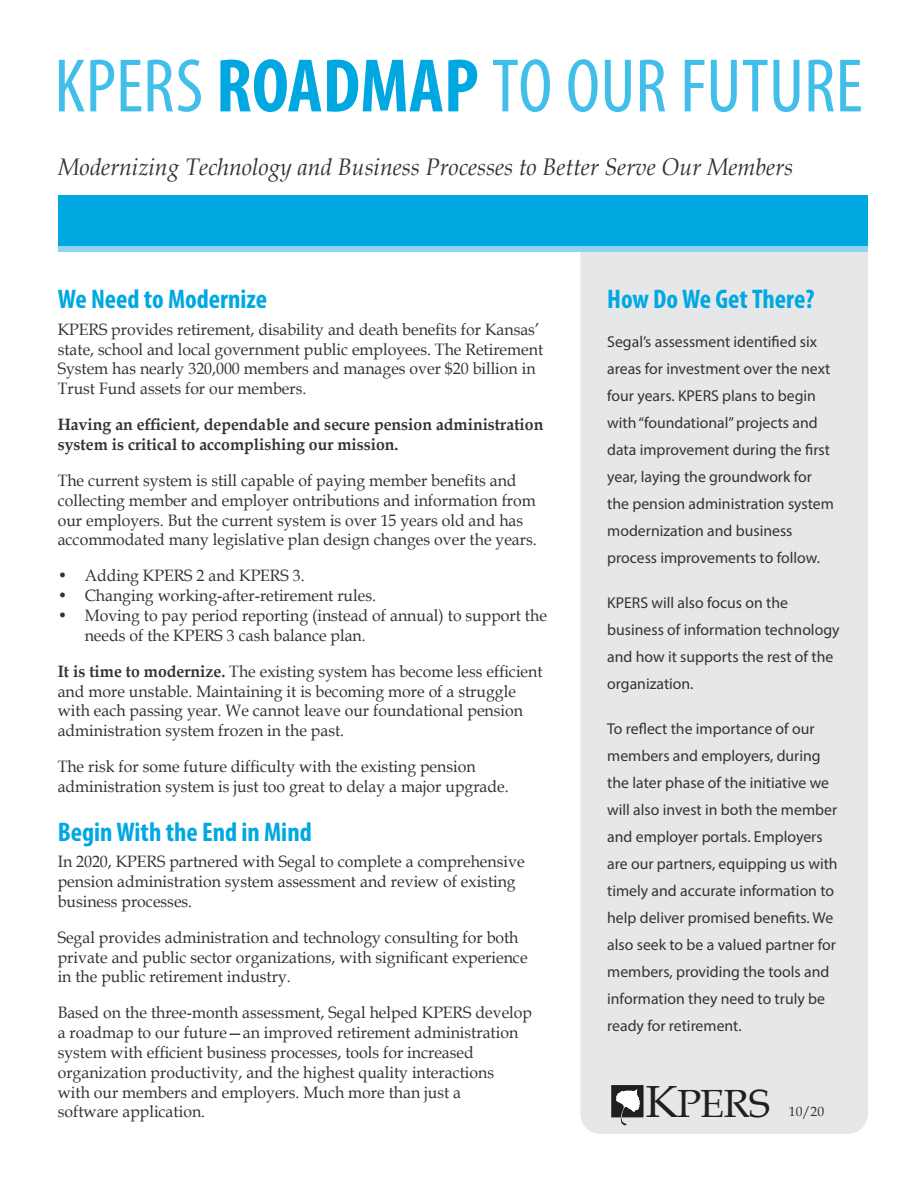
<style>
.page{position:relative;width:918px;height:1188px;background:#fff}
.page>*{position:absolute;margin:0;border:0;box-sizing:border-box;transform-origin:0 0}
.t1{font:condensed 76.5px "Myriad Pro";color:#41bee9}
.t2{font:39.3px "Book Antiqua";color:#231f20}
.Heading_1_2995{font:700 condensed 27px "Myriad Pro";color:#00a8e2}
.subhead_16{font:italic 24px "Book Antiqua";color:#333;scale:.96 1}
.body_text{font:16.5px/19.8px "Book Antiqua";color:#333;scale:.96 1}
.body_text-2{font:700 16.5px/19.8px "Book Antiqua";color:#333;scale:.96 1}
.box_text_smaller_num{font:15.75px/27px "Myriad Pro";color:#333}
.sidebar_text{font:13.5px "Book Antiqua";color:#333}
.s1{font-weight:700;color:#00a8e2}
.s2{font-weight:700}
.s3{font-size:45px}
</style>
<div class="page">
<div style="left:580px;top:252px;width:288px;height:882px;background:#e6e7e9"></div>
<div style="left:58px;top:245px;width:810px;height:7px;background:#93d3f1"></div>
<div style="left:58px;top:195px;width:810px;height:50px;background:#00a8e2"></div>
<svg style="left:611px;top:1085px;width:33px;height:42px"></svg>
<p class="t1" style="left:54px;top:40px;width:810px">KPERS <span class="s1">ROADMAP</span> TO OUR FUTURE</p>
<p class="subhead_16" style="left:58px;top:150px;width:768px">Modernizing Technology and Business Processes to Better Serve Our Members</p>
<p class="Heading_1_2995" style="left:58px;top:282px;width:211px">We Need to Modernize</p>
<p class="body_text" style="left:58px;top:319px;width:507px">KPERS provides retirement, disability and death benefits for Kansas’ state, school and local government public employees. The Retirement System has nearly 320,000 members and manages over $20 billion in Trust Fund assets for our members.</p>
<p class="body_text-2" style="left:58px;top:415px;width:507px">Having an efficient, dependable and secure pension administration system is critical to accomplishing our mission.</p>
<p class="body_text" style="left:58px;top:470px;width:501px">The current system is still capable of paying member benefits and collecting member and employer ontributions and information from our employers. But the current system is over 15 years old and has accommodated many legislative plan design changes over the years.</p>
<p class="body_text" style="left:58px;top:566px;width:259px">• Adding KPERS 2 and KPERS 3.</p>
<p class="body_text" style="left:58px;top:585px;width:333px">• Changing working-after-retirement rules.</p>
<p class="body_text" style="left:85px;top:605px;width:483px;text-indent:-27px">• Moving to pay period reporting (instead of annual) to support the needs of the KPERS 3 cash balance plan.</p>
<p class="body_text" style="left:58px;top:661px;width:507px"><span class="s2">It is time to modernize.</span> The existing system has become less efficient and more unstable. Maintaining it is becoming more of a struggle with each passing year. We cannot leave our foundational pension administration system frozen in the past.</p>
<p class="body_text" style="left:58px;top:756px;width:471px">The risk for some future difficulty with the existing pension administration system is just too great to delay a major upgrade.</p>
<p class="Heading_1_2995" style="left:58px;top:815px;width:256px">Begin With the End in Mind</p>
<p class="body_text" style="left:58px;top:851px;width:488px">In 2020, KPERS partnered with Segal to complete a comprehensive pension administration system assessment and review of existing business processes.</p>
<p class="body_text" style="left:58px;top:927px;width:491px">Segal provides administration and technology consulting for both private and public sector organizations, with significant experience in the public retirement industry.</p>
<p class="body_text" style="left:58px;top:1002px;width:496px">Based on the three-month assessment, Segal helped KPERS develop a roadmap to our future—an improved retirement administration system with efficient business processes, tools for increased organization productivity, and the highest quality interactions<br>with our members and employers. Much more than just a<br>software application.</p>
<p class="Heading_1_2995" style="left:607px;top:282px;width:209px">How Do We Get There?</p>
<p class="box_text_smaller_num" style="left:607px;top:328px;width:228px">Segal’s assessment identified six areas for investment over the next four years. KPERS plans to begin with “foundational” projects and data improvement during the first year, laying the groundwork for the pension administration system modernization and business process improvements to follow.</p>
<p class="box_text_smaller_num" style="left:607px;top:589px;width:234px">KPERS will also focus on the business of information technology and how it supports the rest of the organization.</p>
<p class="box_text_smaller_num" style="left:607px;top:715px;width:232px">To reflect the importance of our members and employers, during the later phase of the initiative we will also invest in both the member and employer portals. Employers are our partners, equipping us with timely and accurate information to help deliver promised benefits. We also seek to be a valued partner for members, providing the tools and information they need to truly be ready for retirement.</p>
<p class="t2" style="left:645px;top:1076px;width:126px"><span class="s3">K</span>PERS</p>
<p class="sidebar_text" style="left:789px;top:1102px;width:37px">10/20</p>
</div>
